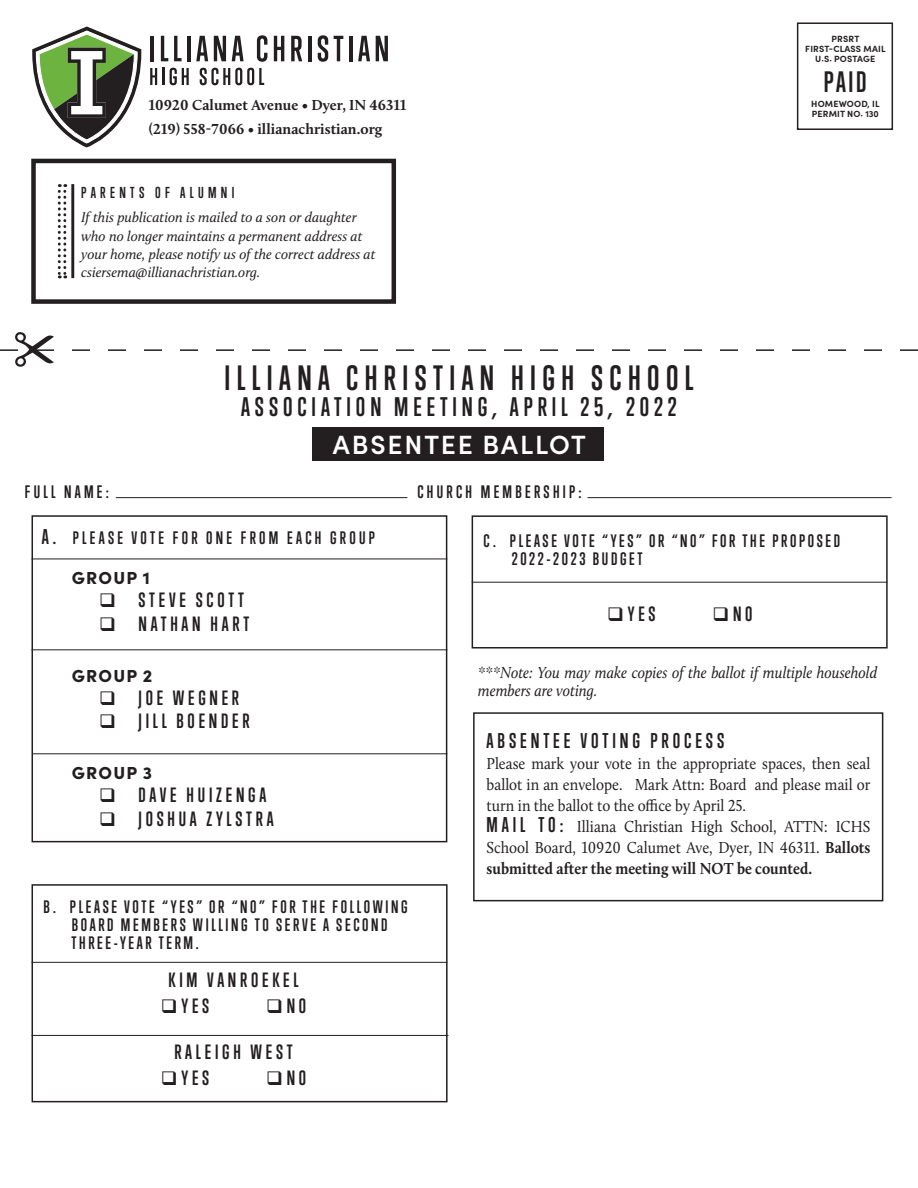
<style>
.page{position:relative;width:918px;height:1188px;background:#fff}
.page>*{position:absolute;margin:0;border:0;box-sizing:border-box;transform-origin:0 0}
.t1{font:700 32.1px "Trump Gothic Pro";letter-spacing:.2em;color:#231f20}
.t2{font:700 27px "Trump Gothic Pro";color:#231f20}
.t3{font:600 26.4px "Sofia Pro";letter-spacing:.07em;color:#fff}
.t4{font:700 24.6px "Trump Gothic Pro";letter-spacing:.2em;color:#231f20}
.t5{font:700 19.5px "Trump Gothic Pro";letter-spacing:.2em;color:#231f20}
.t6{font:700 18.9px "Trump Gothic Pro";letter-spacing:.2em;color:#231f20}
.t7{font:900 17.4px "Sofia Pro";letter-spacing:.07em;color:#231f20}
.t8{font:16.5px/21px "Calluna";color:#231f20;text-align:justify;scale:.91 1}
.t9{font:700 16.5px/18px "Trump Gothic Pro";letter-spacing:.16em;color:#231f20;text-align:center}
.t10{font:italic 16.5px/18px "Calluna";color:#231f20;scale:.91 1}
.t11{font:700 16.5px "Trump Gothic Pro";letter-spacing:.2em;color:#231f20}
.t12{font:700 15px "Calluna";color:#231f20}
.t13{font:italic 14.55px/18.3px "Calluna";color:#231f20}
.t14{font:700 14.55px "Trump Gothic Pro";letter-spacing:.3em;color:#231f20}
.t15{font:700 9px "Sofia Pro";letter-spacing:.02em;color:#231f20}
.s1{font-size:19.5px}
.s2{font-family:"Trump Gothic Pro";font-weight:700;font-size:19.5px}
.s3{font-weight:700}
</style>
<div class="page">
<div style="left:797px;top:22px;width:96px;height:108px;border:2px solid #231f20"></div>
<div style="left:31px;top:159px;width:365px;height:145px;border:4px solid #231f20"></div>
<hr style="left:71px;top:184px;width:3px;height:94px;background:#231f20">
<svg style="left:58px;top:184px;width:8px;height:94px"></svg>
<hr style="left:187px;top:36px;width:4px;height:25px;background:#231f20">
<svg style="left:196px;top:36px;width:12px;height:25px"></svg>
<svg style="left:214px;top:36px;width:12px;height:25px"></svg>
<svg style="left:232px;top:36px;width:12px;height:25px"></svg>
<svg style="left:257px;top:35px;width:10px;height:27px"></svg>
<svg style="left:274px;top:36px;width:10px;height:25px"></svg>
<svg style="left:291px;top:36px;width:11px;height:25px"></svg>
<hr style="left:308px;top:36px;width:3px;height:25px;background:#231f20">
<svg style="left:318px;top:35px;width:10px;height:27px"></svg>
<svg style="left:334px;top:36px;width:9px;height:25px"></svg>
<hr style="left:349px;top:36px;width:4px;height:25px;background:#231f20">
<svg style="left:358px;top:36px;width:12px;height:25px"></svg>
<svg style="left:376px;top:36px;width:12px;height:25px"></svg>
<svg style="left:200px;top:68px;width:64px;height:17px"></svg>
<div style="left:312px;top:427px;width:292px;height:33px;background:#231f20"></div>
<div style="left:473px;top:712px;width:410px;height:189px;border:2px solid #231f20"></div>
<div style="left:32px;top:515px;width:415px;height:327px;border:2px solid #231f20"></div>
<div style="left:32px;top:884px;width:416px;height:218px;border:2px solid #231f20"></div>
<hr style="left:32px;top:650px;width:415px;height:1px;background:#231f20">
<hr style="left:33px;top:754px;width:414px;height:1px;background:#231f20">
<hr style="left:31px;top:559px;width:416px;height:1px;background:#231f20">
<hr style="left:32px;top:962px;width:415px;height:1px;background:#231f20">
<svg style="left:32px;top:26px;width:157px;height:122px"></svg>
<svg style="left:0;top:332px;width:918px;height:35px"></svg>
<div style="left:472px;top:515px;width:416px;height:134px;border:2px solid #231f20"></div>
<hr style="left:472px;top:582px;width:415px;height:1px;background:#231f20">
<hr style="left:116px;top:497px;width:291px;height:1px;background:#231f20">
<hr style="left:588px;top:497px;width:304px;height:1px;background:#231f20">
<hr style="left:32px;top:1035px;width:416px;height:1px;background:#231f20">
<p class="t12" style="left:149px;top:95px;width:259px">10920 Calumet Avenue • Dyer, IN 46311</p>
<p class="t12" style="left:149px;top:119px;width:235px">(219) 558-7066 • illianachristian.org</p>
<p class="t14" style="left:81px;top:184px;width:155px">PARENTS OF ALUMNI</p>
<p class="t13" style="left:81px;top:208px;width:296px">If this publication is mailed to a son or daughter who no longer maintains a permanent address at your home, please notify us of the correct address at csiersema@illianachristian.org.</p>
<p class="t1" style="left:224px;top:359px;width:471px">ILLIANA CHRISTIAN HIGH SCHOOL</p>
<p class="t4" style="left:241px;top:392px;width:437px">ASSOCIATION MEETING, APRIL 25, 2022</p>
<p class="t3" style="left:333px;top:425px;width:255px">ABSENTEE BALLOT</p>
<p class="t11" style="left:25px;top:481px;width:86px">FULL NAME:</p>
<p class="t11" style="left:417px;top:481px;width:166px">CHURCH MEMBERSHIP:</p>
<p class="t15" style="left:831px;top:32px;width:29px">PRSRT</p>
<p class="t15" style="left:805px;top:42px;width:82px">FIRST-CLASS MAIL</p>
<p class="t15" style="left:815px;top:51px;width:61px">U.S. POSTAGE</p>
<p class="t2" style="left:824px;top:65px;width:44px">PAID</p>
<p class="t15" style="left:811px;top:96px;width:70px">HOMEWOOD, IL</p>
<p class="t15" style="left:812px;top:107px;width:69px">PERMIT NO. 130</p>
<p class="t11" style="left:42px;top:528px;width:335px"><span class="s1">A.</span> PLEASE VOTE FOR ONE FROM EACH GROUP</p>
<p class="t7" style="left:72px;top:564px;width:80px">GROUP 1</p>
<p class="t6" style="left:99px;top:589px;width:146px">❑ STEVE SCOTT</p>
<p class="t6" style="left:99px;top:612px;width:151px">❑ NATHAN HART</p>
<p class="t7" style="left:72px;top:662px;width:82px">GROUP 2</p>
<p class="t6" style="left:99px;top:686px;width:141px">❑ JOE WEGNER</p>
<p class="t6" style="left:99px;top:710px;width:152px">❑ JILL BOENDER</p>
<p class="t7" style="left:72px;top:759px;width:82px">GROUP 3</p>
<p class="t6" style="left:99px;top:784px;width:169px">❑ DAVE HUIZENGA</p>
<p class="t6" style="left:99px;top:807px;width:176px">❑ JOSHUA ZYLSTRA</p>
<p class="t9" style="left:43px;top:898px;width:366px">B. PLEASE VOTE “YES” OR “NO” FOR THE FOLLOWING<br>BOARD MEMBERS WILLING TO SERVE A SECOND</p>
<p class="t9" style="left:71px;top:934px;width:129px">THREE-YEAR TERM.</p>
<p class="t6" style="left:168px;top:969px;width:132px">KIM VANROEKEL</p>
<p class="t6" style="left:161px;top:994px;width:50px">❑YES</p>
<p class="t6" style="left:266px;top:994px;width:42px">❑NO</p>
<p class="t6" style="left:174px;top:1041px;width:120px">RALEIGH WEST</p>
<p class="t6" style="left:161px;top:1066px;width:50px">❑YES</p>
<p class="t6" style="left:266px;top:1066px;width:42px">❑NO</p>
<p class="t9" style="left:512px;top:532px;width:330px;text-align:left;text-indent:-28px">C. PLEASE VOTE “YES” OR “NO” FOR THE PROPOSED<br>2022-2023 BUDGET</p>
<p class="t6" style="left:607px;top:602px;width:50px">❑YES</p>
<p class="t6" style="left:712px;top:602px;width:42px">❑NO</p>
<p class="t10" style="left:478px;top:664px;width:440px">***Note: You may make copies of the ballot if multiple household members are voting.</p>
<p class="t5" style="left:487px;top:729px;width:239px">ABSENTEE VOTING PROCESS</p>
<p class="t8" style="left:487px;top:753px;width:423px">Please mark your vote in the appropriate spaces, then seal ballot in an envelope. Mark Attn: Board and please mail or turn in the ballot to the office by April 25.</p>
<p class="t8" style="left:487px;top:816px;width:423px"><span class="s2">M A I L T O :</span> Illiana Christian High School, ATTN: ICHS School Board, 10920 Calumet Ave, Dyer, IN 46311. <span class="s3">Ballots submitted after the meeting will NOT be counted.</span></p>
</div>
